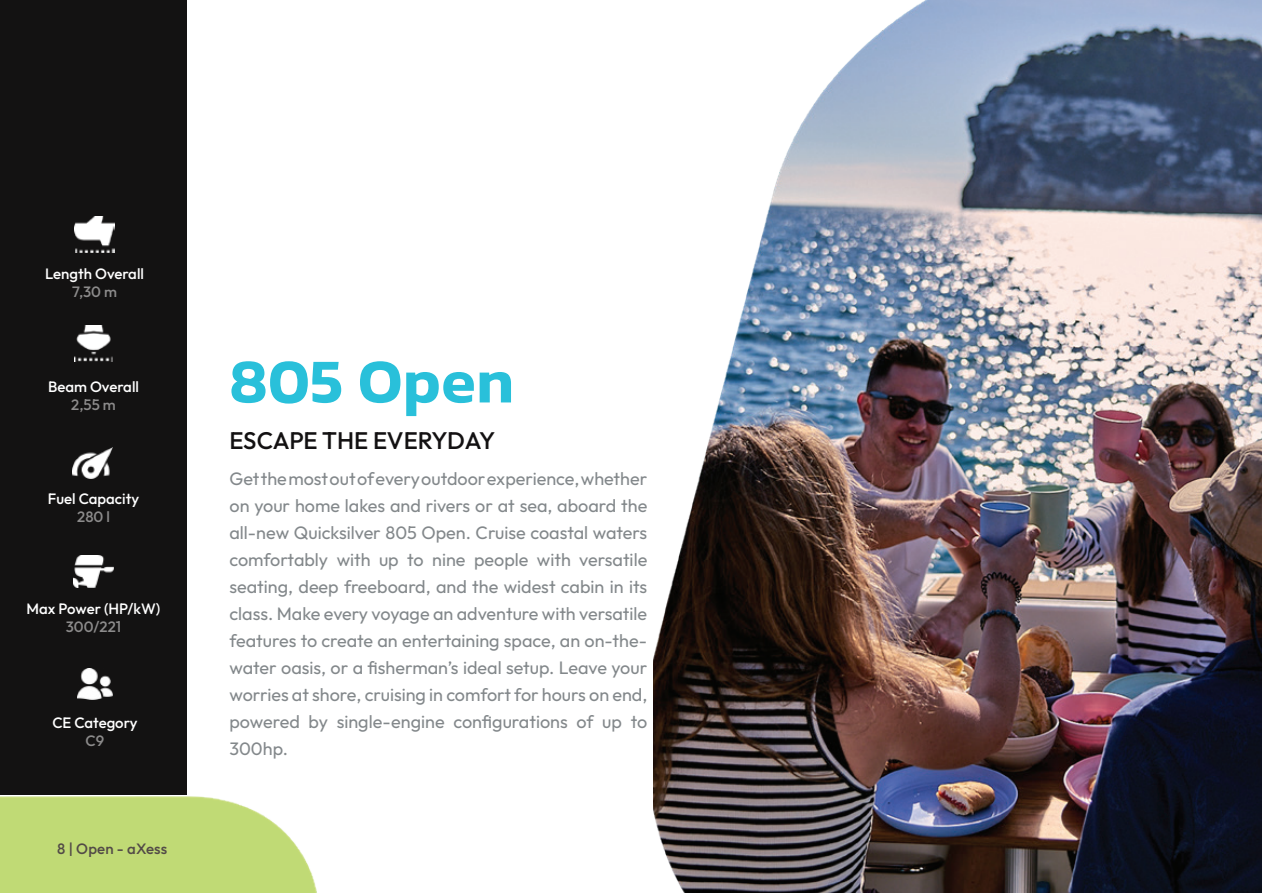
<style>
.page{position:relative;width:1263px;height:893px;background:#fff}
.page>*{position:absolute;margin:0;border:0;box-sizing:border-box;transform-origin:0 0}
.t1{font:600 63px "Kanit";letter-spacing:.01em;color:#29c0da}
.t2{font:100 24px "Outfit";letter-spacing:-.01em;color:#131112}
.t3{font:100 18px/27px "Outfit";color:#83888b;text-align:justify}
.t4{font:100 15px "Outfit";color:#fff}
.t5{font:100 15px "Outfit";color:#8c8b8b}
.t6{font:100 15px "Outfit";letter-spacing:.01em;color:#524a47}
</style>
<div class="page">
<img style="left:0;top:796px;width:317px;height:97px">
<div style="left:0;top:0;width:187px;height:795px;background:#131212"></div>
<img style="left:74px;top:555px;width:40px;height:32px">
<img style="left:77px;top:668px;width:35px;height:32px">
<img style="left:75px;top:325px;width:38px;height:37px">
<img style="left:75px;top:217px;width:40px;height:36px">
<img style="left:73px;top:448px;width:40px;height:30px">
<img style="left:654px;top:0;width:608px;height:893px">
<p class="t4" style="left:45px;top:265px;width:100px">Length Overall</p>
<p class="t5" style="left:72px;top:283px;width:46px">7,30 m</p>
<p class="t4" style="left:48px;top:378px;width:92px">Beam Overall</p>
<p class="t5" style="left:71px;top:396px;width:46px">2,55 m</p>
<p class="t4" style="left:48px;top:491px;width:93px">Fuel Capacity</p>
<p class="t5" style="left:77px;top:509px;width:34px">280 l</p>
<p class="t4" style="left:27px;top:600px;width:135px">Max Power (HP/kW)</p>
<p class="t5" style="left:66px;top:618px;width:57px">300/221</p>
<p class="t4" style="left:52px;top:714px;width:87px">CE Category</p>
<p class="t5" style="left:86px;top:732px;width:20px">C9</p>
<p class="t6" style="left:57px;top:840px;width:112px">8 | Open - aXess</p>
<h1 class="t1" style="left:229px;top:333px;width:286px">805 Open</h1>
<h2 class="t2" style="left:229px;top:427px;width:267px">ESCAPE THE EVERYDAY</h2>
<p class="t3" style="left:229px;top:465px;width:419px">Get the most out of every outdoor experience, whether on your home lakes and rivers or at sea, aboard the all-new Quicksilver 805 Open. Cruise coastal waters comfortably with up to nine people with versatile seating, deep freeboard, and the widest cabin in its class. Make every voyage an adventure with versatile features to create an entertaining space, an on-the&shy;water oasis, or a fisherman’s ideal setup. Leave your worries at shore, cruising in comfort for hours on end, powered by single-engine configurations of up to 300hp.</p>
</div>
